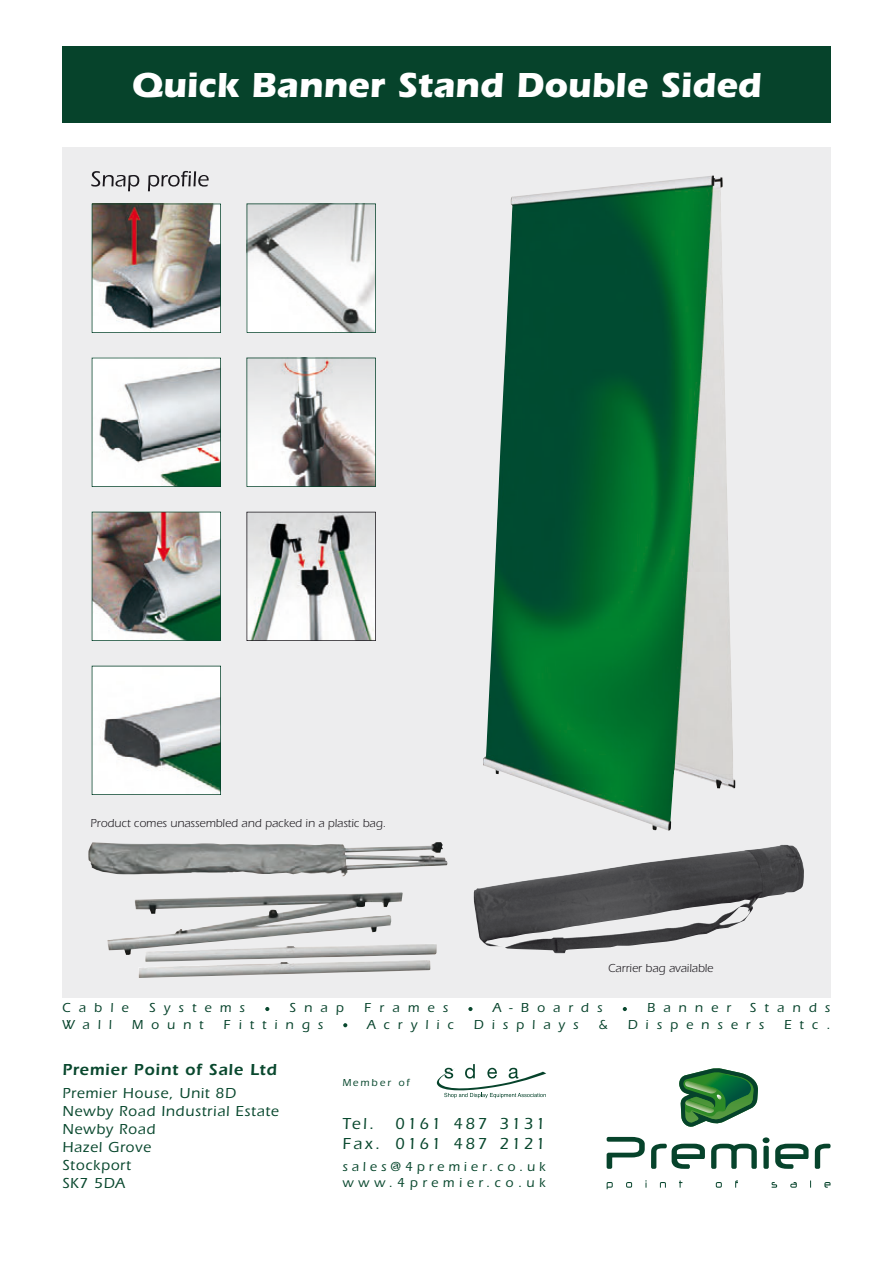
<style>
.page{position:relative;width:893px;height:1263px;background:#fff}
.page>*{position:absolute;margin:0;border:0;box-sizing:border-box;transform-origin:0 0}
.t1{font:700 36px "Itc Eras";color:#fff}
.t2{font:500 16.5px/19.8px "Itc Eras";letter-spacing:.15em;color:#09482e;text-align:right}
.t3{font:600 16.5px "Itc Eras";letter-spacing:.05em;color:#09482e}
.t4{font:500 15px/18px "Itc Eras";letter-spacing:.05em;color:#09482e}
.t5{font:500 13.5px "Itc Eras";letter-spacing:.595em;color:#06432b}
.t6{font:500 13.5px/16.2px "Itc Eras";letter-spacing:.295em;color:#09482e}
.t7{font:12px "Itc Eras";color:#1a171c}
.t8{font:500 10.5px "Itc Eras";letter-spacing:.2em;color:#09482e}
</style>
<div class="page">
<div style="left:62px;top:147px;width:769px;height:851px;background:#ededee"></div>
<div style="left:62px;top:46px;width:769px;height:77px;background:#06432b"></div>
<svg style="left:607px;top:1137px;width:223px;height:32px"></svg>
<svg style="left:607px;top:1180px;width:223px;height:9px"></svg>
<svg style="left:679px;top:1068px;width:79px;height:59px"></svg>
<svg style="left:468px;top:1007px;width:4px;height:4px"></svg>
<svg style="left:623px;top:1007px;width:4px;height:4px"></svg>
<svg style="left:343px;top:1023px;width:4px;height:4px"></svg>
<svg style="left:265px;top:1007px;width:4px;height:4px"></svg>
<svg style="left:436px;top:1064px;width:110px;height:34px"></svg>
<svg style="left:246px;top:512px;width:130px;height:129px"></svg>
<svg style="left:247px;top:204px;width:129px;height:129px"></svg>
<svg style="left:91px;top:171px;width:48px;height:20px"></svg>
<svg style="left:148px;top:171px;width:61px;height:20px"></svg>
<svg style="left:92px;top:666px;width:129px;height:129px"></svg>
<img style="left:92px;top:512px;width:129px;height:129px">
<svg style="left:92px;top:358px;width:129px;height:129px"></svg>
<img style="left:92px;top:204px;width:129px;height:129px">
<svg style="left:246px;top:358px;width:130px;height:129px"></svg>
<img style="left:474px;top:845px;width:330px;height:108px">
<img style="left:483px;top:176px;width:252px;height:655px">
<img style="left:88px;top:842px;width:359px;height:136px">
<h1 class="t1" style="left:131px;top:73px;width:632px">Quick Banner Stand Double Sided</h1>
<p class="t7" style="left:91px;top:819px;width:297px">Product comes unassembled and packed in a plastic bag.</p>
<p class="t7" style="left:608px;top:964px;width:107px">Carrier bag available</p>
<p class="t5" style="left:62px;top:1003px;width:68px">Cable</p>
<p class="t5" style="left:149px;top:1003px;width:97px">Systems</p>
<p class="t5" style="left:290px;top:1003px;width:56px">Snap</p>
<p class="t5" style="left:364px;top:1003px;width:85px">Frames</p>
<p class="t5" style="left:493px;top:1003px;width:111px">A-Boards</p>
<p class="t5" style="left:647px;top:1003px;width:86px">Banner</p>
<p class="t5" style="left:750px;top:1003px;width:82px">Stands</p>
<p class="t5" style="left:62px;top:1020px;width:51px">Wall</p>
<p class="t5" style="left:132px;top:1020px;width:73px">Mount</p>
<p class="t5" style="left:224px;top:1020px;width:101px">Fittings</p>
<p class="t5" style="left:367px;top:1020px;width:88px">Acrylic</p>
<p class="t5" style="left:474px;top:1020px;width:106px">Displays</p>
<p class="t5" style="left:598px;top:1020px;width:11px">&amp;</p>
<p class="t5" style="left:628px;top:1020px;width:138px">Dispensers</p>
<p class="t5" style="left:784px;top:1020px;width:48px">Etc.</p>
<p class="t3" style="left:62px;top:1064px;width:216px">Premier Point of Sale Ltd</p>
<p class="t4" style="left:62px;top:1085px;width:218px">Premier House, Unit 8D<br>Newby Road Industrial Estate<br>Newby Road<br>Hazel Grove<br>Stockport<br>SK7 5DA</p>
<p class="t8" style="left:342px;top:1079px;width:69px">Member of</p>
<p class="t2" style="left:342px;top:1115px;width:205px">0161 487 3131<br>Fax. 0161 487 2121</p>
<p class="t6" style="left:342px;top:1160px;width:205px">sales@4premier.co.uk www.4premier.co.uk</p>
<p class="t2" style="left:342px;top:1115px;width:33px">Tel.</p>
</div>
